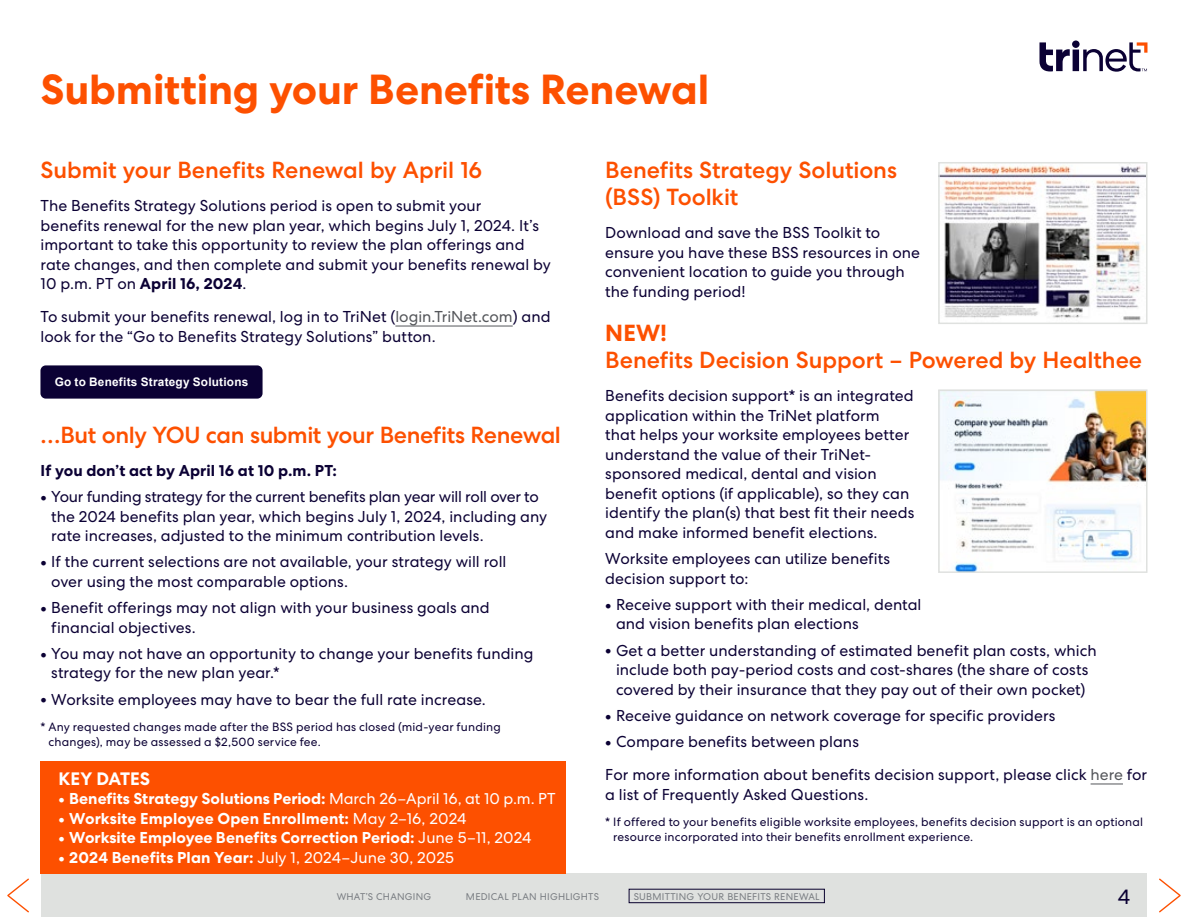
<style>
.page{position:relative;width:1188px;height:918px;background:#fff}
.page>*{position:absolute;margin:0;border:0;box-sizing:border-box;transform-origin:0 0}
.t1{font:700 42px "Centra No 2";letter-spacing:-.005em;color:#fd5000}
.t2{font:500 23.25px/27px "Centra No 2";letter-spacing:-.005em;color:#fd5000}
.t3{font:700 23.25px "Centra No 2";color:#fd5000}
.t4{font:21px "Centra No 2";color:#0b0134}
.t5{font:700 18px "Centra No 2";letter-spacing:-.005em;color:#fff}
.t6{font:15.75px/19.5px "Centra No 2";color:#0b0134}
.t7{font:700 15.75px "Centra No 2";color:#fff}
.t8{font:15.75px "Centra No 2";letter-spacing:.005em;color:#fff}
.t9{font:700 15.75px "Centra No 2";letter-spacing:.005em;color:#0b0134}
.t10{font:12px/15px "Centra No 2";letter-spacing:.015em;color:#0b0134}
.t11{font:700 11.85px "Arial";letter-spacing:.02em;color:#fff}
.t12{font:9.75px "Centra No 2";letter-spacing:.025em;color:#797d82}
.s1{font-weight:700}
.s2{color:#54565a}
.s3{font-weight:700;font-size:18.15px}
.s4{font-size:18.15px}
.s5{font-weight:400}
</style>
<div class="page">
<div style="left:40px;top:874px;width:1108px;height:43px;background:#dfe1df"></div>
<svg style="left:1040px;top:40px;width:108px;height:32px"></svg>
<div style="left:40px;top:762px;width:526px;height:112px;background:#fd5000"></div>
<div style="left:629px;top:889px;width:196px;height:14px;border:1px solid #0b0134"></div>
<hr style="left:395px;top:326px;width:118px;height:1px;background:#54565a">
<div style="left:40px;top:365px;width:223px;height:34px;background:#0b0134;border-radius:5px"></div>
<img style="left:941px;top:165px;width:204px;height:156px">
<div style="left:938px;top:162px;width:210px;height:162px;border:2px solid #dfe1df"></div>
<hr style="left:1091px;top:784px;width:32px;height:1px;background:#54565a">
<img style="left:941px;top:392px;width:204px;height:178px">
<div style="left:938px;top:389px;width:210px;height:184px;border:2px solid #dfe1df"></div>
<svg style="left:7px;top:874px;width:34px;height:41px"></svg>
<svg style="left:1147px;top:874px;width:34px;height:41px"></svg>
<h1 class="t1" style="left:40px;top:64px;width:670px">Submitting your Benefits Renewal</h1>
<h2 class="t2" style="left:40px;top:157px;width:443px">Submit your Benefits Renewal by April 16</h2>
<p class="t6" style="left:40px;top:196px;width:512px">The Benefits Strategy Solutions period is open to submit your<br>benefits renewal for the new plan year, which begins July 1, 2024. It’s important to take this opportunity to review the plan offerings and rate changes, and then complete and submit your benefits renewal by 10 p.m. PT on <span class="s1">April 16, 2024</span>.</p>
<p class="t6" style="left:40px;top:307px;width:512px">To submit your benefits renewal, log in to TriNet (<span class="s2">login.TriNet.com</span>) and look for the “Go to Benefits Strategy Solutions” button.</p>
<p class="t11" style="left:55px;top:374px;width:195px">Go to Benefits Strategy Solutions</p>
<h2 class="t2" style="left:40px;top:422px;width:522px">…But only YOU can submit your Benefits Renewal</h2>
<p class="t9" style="left:40px;top:461px;width:298px">If you don’t act by April 16 at 10 p.m. PT:</p>
<p class="t6" style="left:51px;top:487px;width:497px;text-indent:-11px"><span class="s3">•</span> Your funding strategy for the current benefits plan year will roll over to the 2024 benefits plan year, which begins July 1, 2024, including any rate increases, adjusted to the minimum contribution levels.</p>
<p class="t6" style="left:51px;top:552px;width:457px;text-indent:-11px"><span class="s3">•</span> If the current selections are not available, your strategy will roll over using the most comparable options.</p>
<p class="t6" style="left:51px;top:598px;width:440px;text-indent:-11px"><span class="s3">•</span> Benefit offerings may not align with your business goals and financial objectives.</p>
<p class="t6" style="left:51px;top:644px;width:484px;text-indent:-11px"><span class="s3">•</span> You may not have an opportunity to change your benefits funding strategy for the new plan year.*</p>
<p class="t6" style="left:40px;top:689px;width:447px"><span class="s3">•</span> Worksite employees may have to bear the full rate increase.</p>
<p class="t10" style="left:48px;top:719px;width:454px;text-indent:-8px">* Any requested changes made after the BSS period has closed (mid-year funding changes), may be assessed a $2,500 service fee.</p>
<p class="t5" style="left:58px;top:768px;width:93px">KEY DATES</p>
<p class="t7" style="left:58px;top:790px;width:499px"><span class="s4">•</span> Benefits Strategy Solutions Period: <span class="s5">March 26–April 16, at 10 p.m. PT</span></p>
<p class="t7" style="left:58px;top:809px;width:409px"><span class="s4">•</span> Worksite Employee Open Enrollment: <span class="s5">May 2–16, 2024</span></p>
<p class="t7" style="left:58px;top:829px;width:475px"><span class="s4">•</span> Worksite Employee Benefits Correction Period: <span class="s5">June 5–11, 2024</span></p>
<p class="t8" style="left:58px;top:848px;width:397px"><span class="s3">•</span> <span class="s1">2024 Benefits Plan Year:</span> July 1, 2024–June 30, 2025</p>
<h2 class="t2" style="left:605px;top:157px;width:293px">Benefits Strategy Solutions (BSS) Toolkit</h2>
<p class="t6" style="left:605px;top:223px;width:316px">Download and save the BSS Toolkit to ensure you have these BSS resources in one convenient location to guide you through the funding period!</p>
<h2 class="t3" style="left:605px;top:320px;width:63px">NEW!</h2>
<h2 class="t2" style="left:605px;top:347px;width:538px">Benefits Decision Support – Powered by Healthee</h2>
<p class="t6" style="left:605px;top:386px;width:311px">Benefits decision support* is an integrated application within the TriNet platform<br>that helps your worksite employees better understand the value of their TriNet&shy;sponsored medical, dental and vision benefit options (if applicable), so they can identify the plan(s) that best fit their needs and make informed benefit elections.</p>
<p class="t6" style="left:605px;top:549px;width:286px">Worksite employees can utilize benefits decision support to:</p>
<p class="t6" style="left:616px;top:595px;width:307px;text-indent:-11px"><span class="s3">•</span> Receive support with their medical, dental and vision benefits plan elections</p>
<p class="t6" style="left:605px;top:640px;width:493px;text-align:center"><span class="s3">•</span> Get a better understanding of estimated benefit plan costs, which include both pay-period costs and cost-shares (the share of costs covered by their insurance that they pay out of their own pocket)</p>
<p class="t6" style="left:605px;top:706px;width:452px"><span class="s3">•</span> Receive guidance on network coverage for specific providers</p>
<p class="t6" style="left:605px;top:725px;width:544px;line-height:33px"><span class="s3">•</span> Compare benefits between plans<br>For more information about benefits decision support, please click <span class="s2">here</span> for</p>
<p class="t6" style="left:605px;top:784px;width:265px">a list of Frequently Asked Questions.</p>
<p class="t10" style="left:613px;top:814px;width:531px;text-indent:-8px">* If offered to your benefits eligible worksite employees, benefits decision support is an optional resource incorporated into their benefits enrollment experience.</p>
<p class="t12" style="left:337px;top:891px;width:96px">WHAT’S CHANGING</p>
<p class="t12" style="left:466px;top:891px;width:135px">MEDICAL PLAN HIGHLIGHTS</p>
<p class="t12" style="left:634px;top:891px;width:187px">SUBMITTING YOUR BENEFITS RENEWAL</p>
<h3 class="t4" style="left:1118px;top:885px;width:14px">4</h3>
</div>
